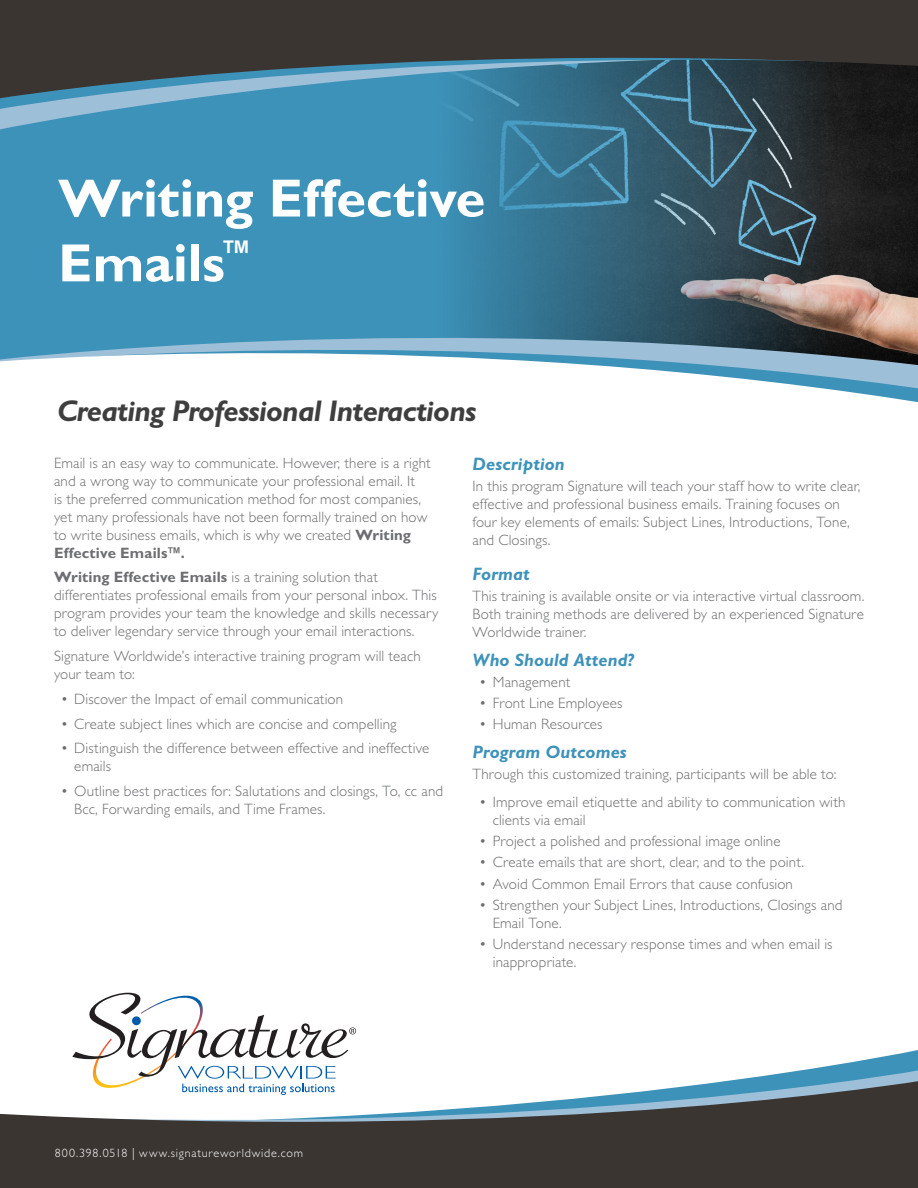
<style>
.page{position:relative;width:918px;height:1188px;background:#fff}
.page>*{position:absolute;margin:0;border:0;box-sizing:border-box;transform-origin:0 0}
.H1_White{font:700 54px/64.8px "Gill Sans Std";color:#fff}
.t1{font:italic 700 30px "Gill Sans Std";letter-spacing:-.025em;color:#3e3e3f}
.t2{font:italic 700 18px "Gill Sans Std";letter-spacing:.005em;color:#3d92b9}
.Body{font:300 15px/18px "Gill Sans Std";letter-spacing:.01em;color:#6c6d70}
.t3{font:300 12px "Gill Sans Std";letter-spacing:.07em;color:#fff}
.s1{font-weight:700}
</style>
<div class="page">
<div style="left:0;top:0;width:918px;height:462px;background:#3d92b9"></div>
<img style="left:461px;top:134px;width:457px;height:169px">
<svg style="left:461px;top:303px;width:457px;height:13px;background:#5e717a"></svg>
<svg style="left:461px;top:316px;width:457px;height:6px;background:#526972"></svg>
<svg style="left:0;top:322px;width:918px;height:140px;background:#ccdbe3"></svg>
<svg style="left:829px;top:1050px;width:89px;height:16px"></svg>
<svg style="left:756px;top:1066px;width:162px;height:11px;fill:#3d92b9"></svg>
<svg style="left:0;top:1077px;width:918px;height:111px;fill:#3b3532"></svg>
<svg style="left:72px;top:993px;width:284px;height:102px"></svg>
<svg style="left:0;top:113px;width:918px;height:21px"></svg>
<svg style="left:0;top:103px;width:918px;height:10px"></svg>
<svg style="left:0;top:0;width:918px;height:103px;background:#3d4a50"></svg>
<p class="H1_White" style="left:58px;top:166px;width:429px">Writing Effective<br>Emails<sup>™</sup></p>
<p class="t1" style="left:57px;top:394px;width:421px">Creating Professional Interactions</p>
<p class="Body" style="left:54px;top:454px;width:378px">Email is an easy way to communicate. However, there is a right and a wrong way to communicate your professional email. It<br>is the preferred communication method for most companies, yet many professionals have not been formally trained on how to write business emails, which is why we created <span class="s1">Writing Effective Emails™.</span></p>
<p class="Body" style="left:54px;top:569px;width:386px"><span class="s1">Writing Effective Emails</span> is a training solution that differentiates professional emails from your personal inbox. This program provides your team the knowledge and skills necessary to deliver legendary service through your email interactions.</p>
<p class="Body" style="left:54px;top:647px;width:368px">Signature Worldwide’s interactive training program will teach your team to:</p>
<p class="Body" style="left:61px;top:690px;width:284px">• Discover the Impact of email communication</p>
<p class="Body" style="left:61px;top:715px;width:337px">• Create subject lines which are concise and compelling</p>
<p class="Body" style="left:74px;top:740px;width:357px;text-indent:-14px">• Distinguish the difference between effective and ineffective emails</p>
<p class="Body" style="left:74px;top:782px;width:370px;text-indent:-14px">• Outline best practices for: Salutations and closings, To, cc and<br>Bcc, Forwarding emails, and Time Frames.</p>
<h2 class="t2" style="left:472px;top:453px;width:94px">Description</h2>
<p class="Body" style="left:472px;top:477px;width:390px">In this program Signature will teach your staff how to write clear, effective and professional business emails. Training focuses on four key elements of emails: Subject Lines, Introductions, Tone, and Closings.</p>
<h2 class="t2" style="left:472px;top:564px;width:59px">Format</h2>
<p class="Body" style="left:472px;top:588px;width:393px;text-align:justify">This training is available onsite or via interactive virtual classroom.<br>Both training methods are delivered by an experienced Signature Worldwide trainer.</p>
<h2 class="t2" style="left:472px;top:649px;width:163px">Who Should Attend?</h2>
<p class="Body" style="left:479px;top:673px;width:93px">• Management</p>
<p class="Body" style="left:479px;top:694px;width:145px">• Front Line Employees</p>
<p class="Body" style="left:479px;top:716px;width:125px">• Human Resources</p>
<h2 class="t2" style="left:472px;top:741px;width:156px">Program Outcomes</h2>
<p class="Body" style="left:472px;top:765px;width:366px">Through this customized training, participants will be able to:</p>
<p class="Body" style="left:493px;top:793px;width:354px;text-indent:-14px">• Improve email etiquette and ability to communication with clients via email</p>
<p class="Body" style="left:479px;top:832px;width:303px">• Project a polished and professional image online</p>
<p class="Body" style="left:479px;top:854px;width:326px">• Create emails that are short, clear, and to the point.</p>
<p class="Body" style="left:479px;top:875px;width:315px">• Avoid Common Email Errors that cause confusion</p>
<p class="Body" style="left:493px;top:896px;width:351px;text-indent:-14px">• Strengthen your Subject Lines, Introductions, Closings and<br>Email Tone.</p>
<p class="Body" style="left:493px;top:935px;width:341px;text-indent:-14px">• Understand necessary response times and when email is inappropriate.</p>
<p class="t3" style="left:55px;top:1146px;width:250px">800.398.0518 | www.signatureworldwide.com</p>
</div>
